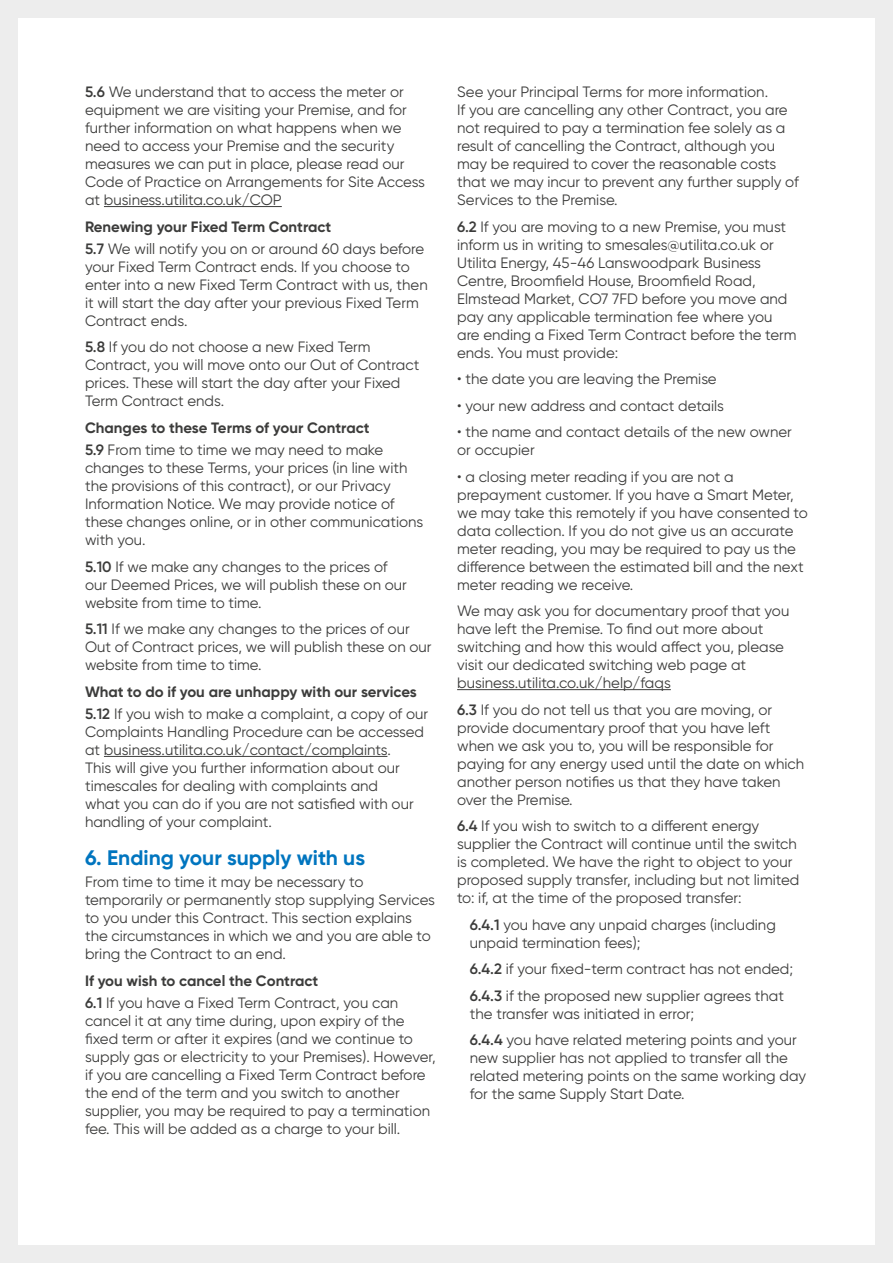
<style>
.page{position:relative;width:893px;height:1263px;background:#fff}
.page>*{position:absolute;margin:0;border:0;box-sizing:border-box;transform-origin:0 0}
.t1{font:700 21px "Gilroy";color:#0075bf}
.t2{font:15px/18px "Gilroy";color:#3c3c3b}
.t3{font:700 15px/22.2px "Gilroy";color:#3c3c3b}
.s1{font-weight:600}
.s2{font-weight:700}
.s3{font-weight:400}
</style>
<div class="page">
<hr style="left:104px;top:206px;width:178px;height:1px;background:#3c3c3b">
<hr style="left:104px;top:756px;width:283px;height:1px;background:#3c3c3b">
<hr style="left:457px;top:689px;width:214px;height:1px;background:#3c3c3b">
<div style="left:0;top:0;width:18px;height:1263px;background:#ededed"></div>
<div style="left:875px;top:0;width:18px;height:1263px;background:#ededed"></div>
<div style="left:0;top:0;width:893px;height:18px;background:#ededed"></div>
<div style="left:0;top:1245px;width:893px;height:18px;background:#ededed"></div>
<p class="t2" style="left:85px;top:83px;width:341px"><span class="s1">5.6</span> We understand that to access the meter or equipment we are visiting your Premise, and for further information on what happens when we need to access your Premise and the security measures we can put in place, please read our Code of Practice on Arrangements for Site Access at business.utilita.co.uk/COP</p>
<p class="t2" style="left:85px;top:215px;width:341px;line-height:22.2px"><span class="s2">Renewing your Fixed Term Contract<br></span><span class="s1">5.7</span> We will notify you on or around 60 days before</p>
<p class="t2" style="left:85px;top:257px;width:344px">your Fixed Term Contract ends. If you choose to enter into a new Fixed Term Contract with us, then it will start the day after your previous Fixed Term Contract ends.</p>
<p class="t2" style="left:85px;top:338px;width:336px"><span class="s1">5.8</span> If you do not choose a new Fixed Term Contract, you will move onto our Out of Contract prices. These will start the day after your Fixed Term Contract ends.</p>
<p class="t3" style="left:85px;top:416px;width:300px">Changes to these Terms of your Contract<br><span class="s1">5.9</span> <span class="s3">From time to time we may need to make</span></p>
<p class="t2" style="left:85px;top:459px;width:340px">changes to these Terms, your prices (in line with the provisions of this contract), or our Privacy Information Notice. We may provide notice of these changes online, or in other communications with you.</p>
<p class="t2" style="left:85px;top:557px;width:323px"><span class="s1">5.10</span> If we make any changes to the prices of our Deemed Prices, we will publish these on our website from time to time.</p>
<p class="t2" style="left:85px;top:620px;width:348px"><span class="s1">5.11</span> If we make any changes to the prices of our<br>Out of Contract prices, we will publish these on our website from time to time.</p>
<p class="t3" style="left:85px;top:680px;width:345px">What to do if you are unhappy with our services<br><span class="s1">5.12</span> <span class="s3">If you wish to make a complaint, a copy of our</span></p>
<p class="t2" style="left:85px;top:722px;width:341px">Complaints Handling Procedure can be accessed at business.utilita.co.uk/contact/complaints.<br>This will give you further information about our timescales for dealing with complaints and<br>what you can do if you are not satisfied with our handling of your complaint.</p>
<h1 class="t1" style="left:85px;top:844px;width:282px">6. Ending your supply with us</h1>
<p class="t2" style="left:85px;top:873px;width:352px">From time to time it may be necessary to temporarily or permanently stop supplying Services to you under this Contract. This section explains the circumstances in which we and you are able to bring the Contract to an end.</p>
<p class="t2" style="left:85px;top:969px;width:315px;line-height:22.2px"><span class="s2">If you wish to cancel the Contract<br></span><span class="s1">6.1</span> If you have a Fixed Term Contract, you can</p>
<p class="t2" style="left:85px;top:1011px;width:352px">cancel it at any time during, upon expiry of the fixed term or after it expires (and we continue to supply gas or electricity to your Premises). However, if you are cancelling a Fixed Term Contract before the end of the term and you switch to another supplier, you may be required to pay a termination fee. This will be added as a charge to your bill.</p>
<p class="t2" style="left:457px;top:83px;width:343px">See your Principal Terms for more information.<br>If you are cancelling any other Contract, you are not required to pay a termination fee solely as a result of cancelling the Contract, although you may be required to cover the reasonable costs that we may incur to prevent any further supply of Services to the Premise.</p>
<p class="t2" style="left:457px;top:217px;width:341px"><span class="s1">6.2</span> If you are moving to a new Premise, you must inform us in writing to smesales@utilita.co.uk or Utilita Energy, 45-46 Lanswoodpark Business Centre, Broomfield House, Broomfield Road, Elmstead Market, CO7 7FD before you move and pay any applicable termination fee where you are ending a Fixed Term Contract before the term ends. You must provide:</p>
<p class="t2" style="left:457px;top:370px;width:261px">• the date you are leaving the Premise</p>
<p class="t2" style="left:457px;top:396px;width:268px">• your new address and contact details</p>
<p class="t2" style="left:457px;top:423px;width:336px">• the name and contact details of the new owner or occupier</p>
<p class="t2" style="left:457px;top:467px;width:352px">• a closing meter reading if you are not a prepayment customer. If you have a Smart Meter, we may take this remotely if you have consented to data collection. If you do not give us an accurate meter reading, you may be required to pay us the difference between the estimated bill and the next meter reading we receive.</p>
<p class="t2" style="left:457px;top:602px;width:334px">We may ask you for documentary proof that you have left the Premise. To find out more about switching and how this would affect you, please visit our dedicated switching web page at business.utilita.co.uk/help/faqs</p>
<p class="t2" style="left:457px;top:700px;width:349px"><span class="s1">6.3</span> If you do not tell us that you are moving, or provide documentary proof that you have left when we ask you to, you will be responsible for paying for any energy used until the date on which another person notifies us that they have taken over the Premise.</p>
<p class="t2" style="left:457px;top:817px;width:344px"><span class="s1">6.4</span> If you wish to switch to a different energy supplier the Contract will continue until the switch is completed. We have the right to object to your proposed supply transfer, including but not limited to: if, at the time of the proposed transfer:</p>
<p class="t2" style="left:470px;top:915px;width:307px"><span class="s1">6.4.1</span> you have any unpaid charges (including unpaid termination fees);</p>
<p class="t2" style="left:470px;top:955px;width:325px;line-height:26.5px"><span class="s1">6.4.2</span> if your fixed-term contract has not ended;<br><span class="s1">6.4.3</span> if the proposed new supplier agrees that</p>
<p class="t2" style="left:470px;top:1000px;width:329px;line-height:26.5px">the transfer was initiated in error;<br><span class="s1">6.4.4</span> you have related metering points and your</p>
<p class="t2" style="left:470px;top:1049px;width:338px">new supplier has not applied to transfer all the related metering points on the same working day for the same Supply Start Date.</p>
</div>
